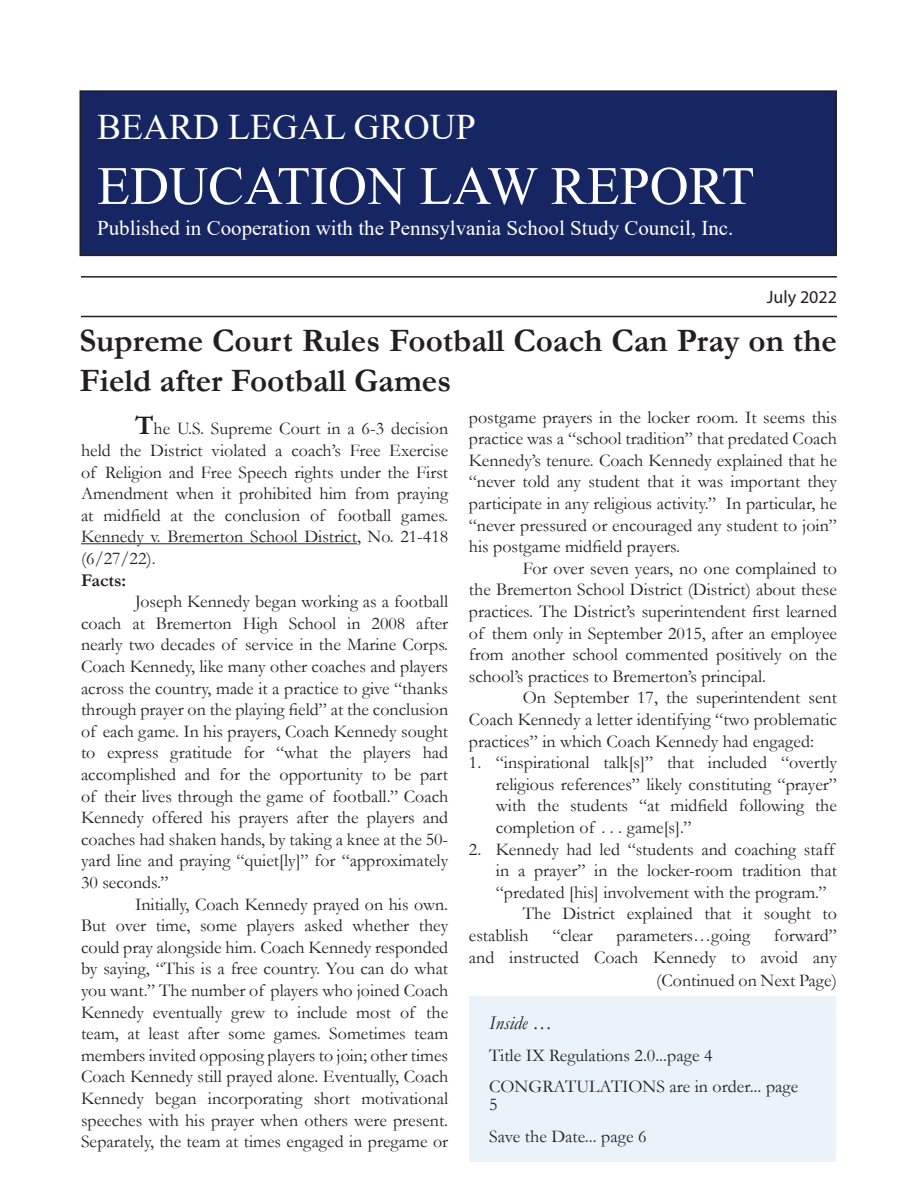
<style>
.page{position:relative;width:918px;height:1188px;background:#fff}
.page>*{position:absolute;margin:0;border:0;box-sizing:border-box;transform-origin:0 0}
.t1{font:54px "Times New Roman";color:#fff}
.t2{font:36px "Times New Roman";color:#fff}
.t3{font:700 33px/39.6px "Garamond";color:#231f20}
.t4{font:21px "Times New Roman";color:#fff}
.t5{font:italic 19.5px "Garamond";color:#231f20}
.t6{font:18px/21.6px "Garamond";color:#231f20;text-align:justify}
.t7{font:18px "Myriad Pro";color:#231f20}
.t8{font:700 18px "Garamond";color:#231f20}
.s1{font-weight:700;font-size:27px}
</style>
<div class="page">
<hr style="left:81px;top:276px;width:756px;height:2px;background:#231f20">
<hr style="left:81px;top:316px;width:756px;height:1px;background:#231f20">
<div style="left:469px;top:996px;width:367px;height:166px;background:#eaf2fa"></div>
<div style="left:80px;top:91px;width:756px;height:164px;background:#162662"></div>
<div style="left:80px;top:90px;width:757px;height:166px;border:2px solid #231f20"></div>
<hr style="left:81px;top:543px;width:276px;height:1px;background:#231f20">
<p class="t2" style="left:97px;top:102px;width:380px">BEARD LEGAL GROUP</p>
<p class="t1" style="left:97px;top:148px;width:659px">EDUCATION LAW REPORT</p>
<p class="t4" style="left:97px;top:213px;width:638px">Published in Cooperation with the Pennsylvania School Study Council, Inc.</p>
<p class="t7" style="left:767px;top:286px;width:72px">July 2022</p>
<p class="t3" style="left:80px;top:321px;width:759px">Supreme Court Rules Football Coach Can Pray on the<br>Field after Football Games</p>
<p class="t6" style="left:81px;top:418px;width:369px;text-indent:54px"><span class="s1">T</span>he U.S. Supreme Court in a 6-3 decision held the District violated a coach’s Free Exercise of Religion and Free Speech rights under the First Amendment when it prohibited him from praying at midfield at the conclusion of football games.<br>Kennedy v. Bremerton School District, No. 21-418 (6/27/22).</p>
<p class="t8" style="left:81px;top:568px;width:47px">Facts:</p>
<p class="t6" style="left:81px;top:590px;width:369px;text-indent:54px">Joseph Kennedy began working as a football coach at Bremerton High School in 2008 after nearly two decades of service in the Marine Corps.<br>Coach Kennedy, like many other coaches and players across the country, made it a practice to give “thanks through prayer on the playing field” at the conclusion of each game. In his prayers, Coach Kennedy sought to express gratitude for “what the players had accomplished and for the opportunity to be part of their lives through the game of football.” Coach Kennedy offered his prayers after the players and coaches had shaken hands, by taking a knee at the 50- yard line and praying “quiet[ly]” for “approximately 30 seconds.”</p>
<p class="t6" style="left:81px;top:893px;width:369px;text-indent:54px">Initially, Coach Kennedy prayed on his own.<br>But over time, some players asked whether they could pray alongside him. Coach Kennedy responded by saying, “This is a free country. You can do what you want.” The number of players who joined Coach Kennedy eventually grew to include most of the team, at least after some games. Sometimes team members invited opposing players to join; other times Coach Kennedy still prayed alone. Eventually, Coach Kennedy began incorporating short motivational speeches with his prayer when others were present.<br>Separately, the team at times engaged in pregame or</p>
<p class="t6" style="left:469px;top:406px;width:370px">postgame prayers in the locker room. It seems this practice was a “school tradition” that predated Coach Kennedy’s tenure. Coach Kennedy explained that he “never told any student that it was important they participate in any religious activity.” In particular, he “never pressured or encouraged any student to join” his postgame midfield prayers.</p>
<p class="t6" style="left:469px;top:557px;width:370px;text-indent:54px">For over seven years, no one complained to the Bremerton School District (District) about these practices. The District’s superintendent first learned of them only in September 2015, after an employee from another school commented positively on the school’s practices to Bremerton’s principal.</p>
<p class="t6" style="left:469px;top:686px;width:370px;text-indent:54px">On September 17, the superintendent sent Coach Kennedy a letter identifying “two problematic practices” in which Coach Kennedy had engaged:</p>
<p class="t6" style="left:496px;top:751px;width:343px;text-indent:-27px">1. “inspirational talk[s]” that included “overtly religious references” likely constituting “prayer” with the students “at midfield following the completion of . . . game[s].”</p>
<p class="t6" style="left:496px;top:838px;width:343px;text-align:left;text-indent:-27px">2. Kennedy had led “students and coaching staff in a prayer” in the locker-room tradition that “predated [his] involvement with the program.”</p>
<p class="t6" style="left:469px;top:902px;width:370px;text-indent:54px">The District explained that it sought to establish</p>
<p class="t6" style="left:469px;top:924px;width:370px;text-align:right">forward”<br>and instructed Coach Kennedy to avoid any</p>
<p class="t6" style="left:552px;top:924px;width:42px">“clear</p>
<p class="t6" style="left:617px;top:924px;width:135px">parameters…going</p>
<p class="t6" style="left:656px;top:970px;width:182px">(Continued on Next Page)</p>
<p class="t5" style="left:489px;top:1010px;width:64px">Inside …</p>
<p class="t6" style="left:489px;top:1044px;width:225px">Title IX Regulations 2.0...page 4</p>
<p class="t6" style="left:489px;top:1077px;width:311px;line-height:18px">CONGRATULATIONS are in order... page<br>5</p>
<p class="t6" style="left:489px;top:1125px;width:159px">Save the Date... page 6</p>
</div>
